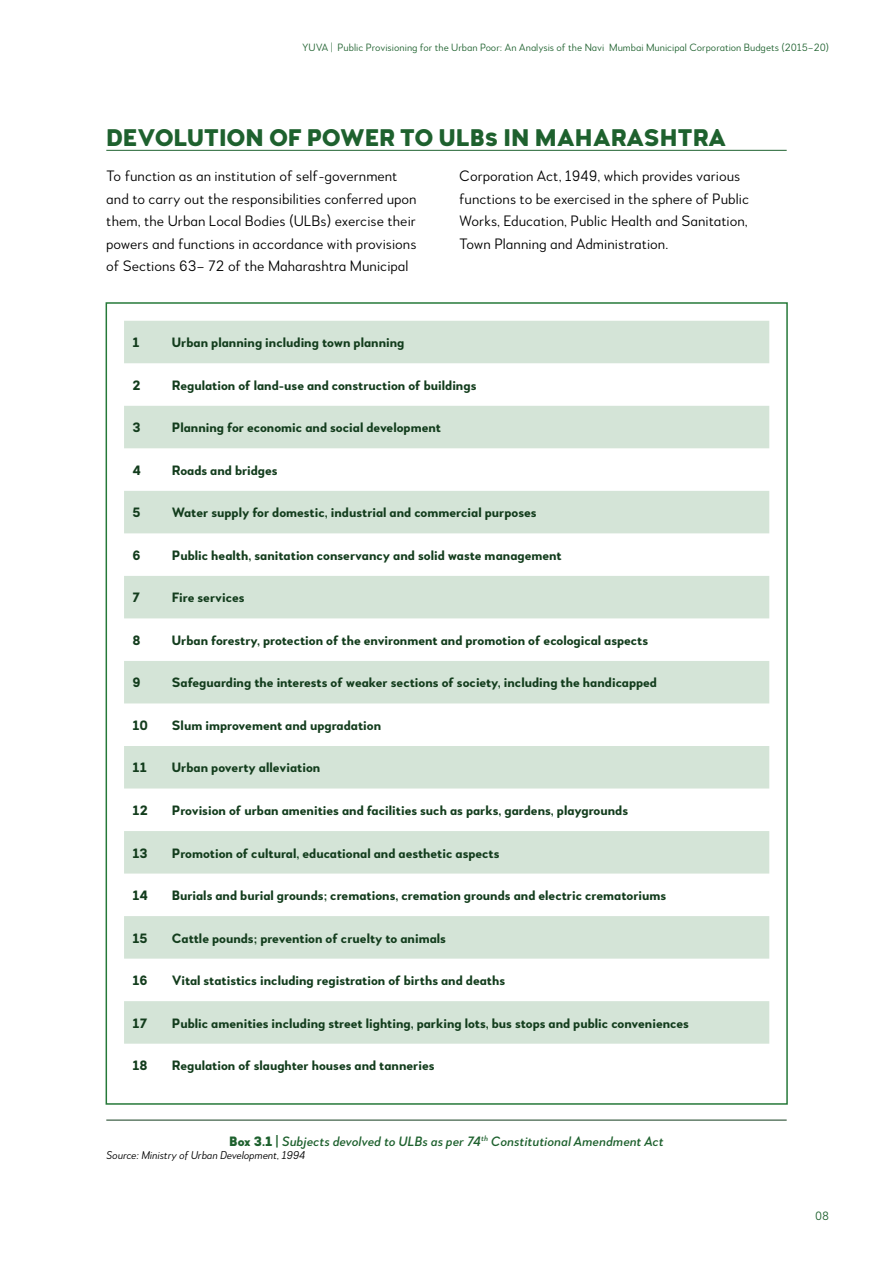
<style>
.page{position:relative;width:893px;height:1263px;background:#fff}
.page>*{position:absolute;margin:0;border:0;box-sizing:border-box;transform-origin:0 0}
.t1{font:900 24px "Woodford Bourne PRO";color:#1e612e}
.t2{font:300 15px/22.5px "Woodford Bourne PRO";color:#000}
.t3{font:700 13.5px "Woodford Bourne PRO";color:#133d1d}
.t4{font:italic 500 13.5px "Woodford Bourne PRO";color:#1e612e}
.t5{font:300 12px "Woodford Bourne PRO";color:#1e612e}
.t6{font:italic 300 11.25px "Woodford Bourne PRO";letter-spacing:-.01em;color:#000}
.t7{font:300 10.5px "Woodford Bourne PRO";color:#1e612e}
.s1{font-weight:900;font-style:normal}
</style>
<div class="page">
<hr style="left:106px;top:150px;width:681px;height:1px;background:#1e612e">
<hr style="left:106px;top:1120px;width:681px;height:1px;background:#133d1d">
<svg style="left:124px;top:321px;width:645px;height:723px;fill:#d4e4d7"></svg>
<p class="t7" style="left:302px;top:41px;width:529px">YUVA | Public Provisioning for the Urban Poor: An Analysis of the Navi Mumbai Municipal Corporation Budgets (2015–20)</p>
<h1 class="t1" style="left:106px;top:122px;width:622px">DEVOLUTION OF POWER TO ULBs IN MAHARASHTRA</h1>
<p class="t2" style="left:106px;top:165px;width:312px">To function as an institution of self-government and to carry out the responsibilities conferred upon them, the Urban Local Bodies (ULBs) exercise their powers and functions in accordance with provisions of Sections 63– 72 of the Maharashtra Municipal</p>
<p class="t2" style="left:459px;top:165px;width:291px">Corporation Act, 1949, which provides various functions to be exercised in the sphere of Public Works, Education, Public Health and Sanitation, Town Planning and Administration.</p>
<p class="t3" style="left:133px;top:334px;width:9px">1</p>
<p class="t3" style="left:172px;top:334px;width:234px">Urban planning including town planning</p>
<p class="t3" style="left:133px;top:377px;width:10px">2</p>
<p class="t3" style="left:172px;top:377px;width:306px">Regulation of land-use and construction of buildings</p>
<p class="t3" style="left:133px;top:419px;width:10px">3</p>
<p class="t3" style="left:172px;top:419px;width:271px">Planning for economic and social development</p>
<p class="t3" style="left:133px;top:462px;width:10px">4</p>
<p class="t3" style="left:172px;top:462px;width:107px">Roads and bridges</p>
<p class="t3" style="left:133px;top:504px;width:10px">5</p>
<p class="t3" style="left:172px;top:504px;width:366px">Water supply for domestic, industrial and commercial purposes</p>
<p class="t3" style="left:133px;top:547px;width:10px">6</p>
<p class="t3" style="left:172px;top:547px;width:391px">Public health, sanitation conservancy and solid waste management</p>
<p class="t3" style="left:133px;top:589px;width:9px">7</p>
<p class="t3" style="left:172px;top:589px;width:74px">Fire services</p>
<p class="t3" style="left:133px;top:632px;width:10px">8</p>
<p class="t3" style="left:172px;top:632px;width:478px">Urban forestry, protection of the environment and promotion of ecological aspects</p>
<p class="t3" style="left:133px;top:674px;width:10px">9</p>
<p class="t3" style="left:172px;top:674px;width:487px">Safeguarding the interests of weaker sections of society, including the handicapped</p>
<p class="t3" style="left:133px;top:717px;width:17px">10</p>
<p class="t3" style="left:172px;top:717px;width:211px">Slum improvement and upgradation</p>
<p class="t3" style="left:133px;top:759px;width:16px">11</p>
<p class="t3" style="left:172px;top:759px;width:150px">Urban poverty alleviation</p>
<p class="t3" style="left:133px;top:802px;width:17px">12</p>
<p class="t3" style="left:172px;top:802px;width:458px">Provision of urban amenities and facilities such as parks, gardens, playgrounds</p>
<p class="t3" style="left:133px;top:844px;width:17px">13</p>
<p class="t3" style="left:172px;top:844px;width:329px">Promotion of cultural, educational and aesthetic aspects</p>
<p class="t3" style="left:133px;top:887px;width:17px">14</p>
<p class="t3" style="left:172px;top:887px;width:496px">Burials and burial grounds; cremations, cremation grounds and electric crematoriums</p>
<p class="t3" style="left:133px;top:929px;width:17px">15</p>
<p class="t3" style="left:172px;top:929px;width:276px">Cattle pounds; prevention of cruelty to animals</p>
<p class="t3" style="left:133px;top:972px;width:17px">16</p>
<p class="t3" style="left:172px;top:972px;width:335px">Vital statistics including registration of births and deaths</p>
<p class="t3" style="left:133px;top:1014px;width:16px">17</p>
<p class="t3" style="left:172px;top:1014px;width:518px">Public amenities including street lighting, parking lots, bus stops and public conveniences</p>
<p class="t3" style="left:133px;top:1057px;width:17px">18</p>
<p class="t3" style="left:172px;top:1057px;width:264px">Regulation of slaughter houses and tanneries</p>
<p class="t4" style="left:229px;top:1133px;width:436px"><span class="s1">Box 3.1 |</span> Subjects devolved to ULBs as per 74<sup>th</sup> Constitutional Amendment Act</p>
<p class="t6" style="left:106px;top:1149px;width:201px">Source: Ministry of Urban Development, 1994</p>
<p class="t5" style="left:815px;top:1209px;width:15px">08</p>
</div>
